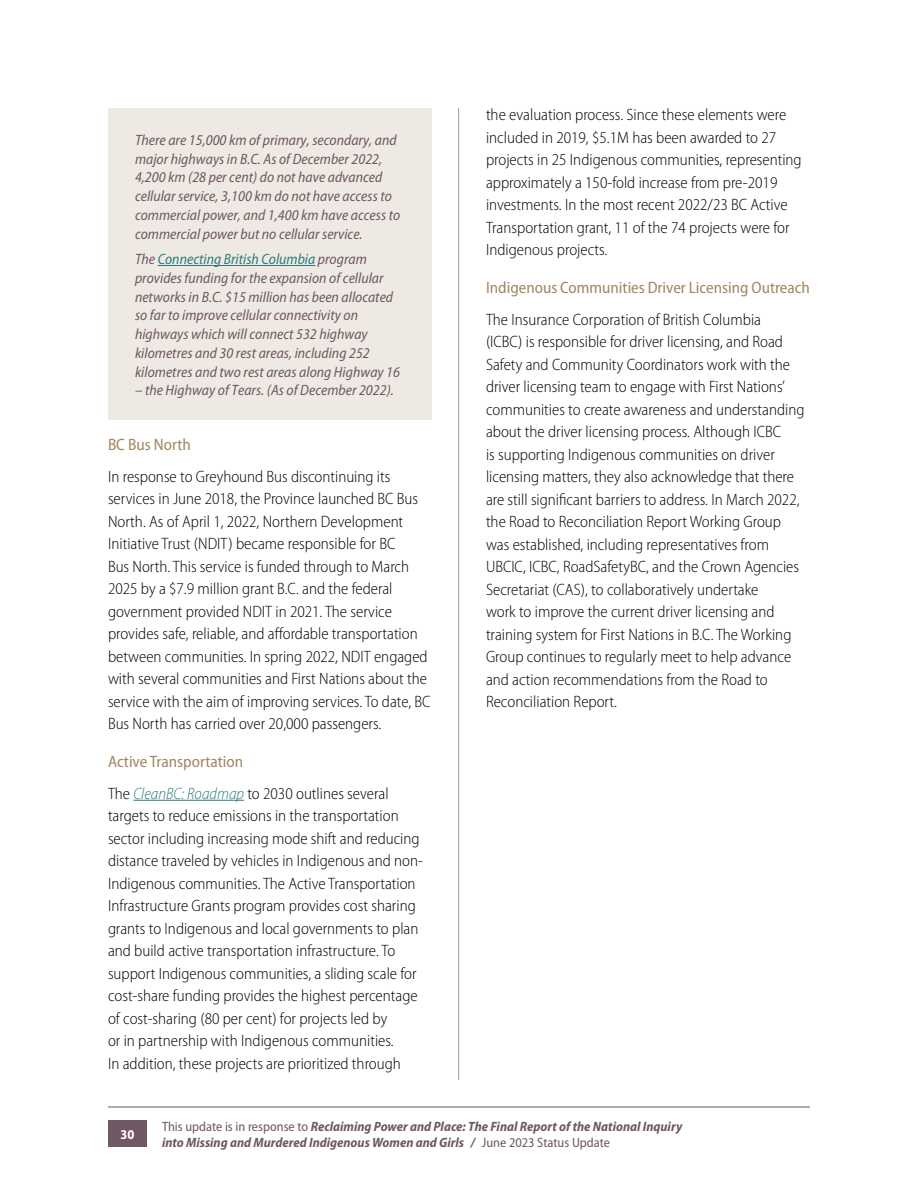
<style>
.page{position:relative;width:918px;height:1188px;background:#fff}
.page>*{position:absolute;margin:0;border:0;box-sizing:border-box;transform-origin:0 0}
.Body{font:300 semi-condensed 16.5px/22.5px "Myriad Pro";color:#000}
.t1{font:semi-condensed 16.5px "Myriad Pro";color:#a18660}
.CallOut_-_Body{font:italic semi-condensed 15px/18.8px "Myriad Pro";color:#6f5764}
.t2{font:italic 700 semi-condensed 13.5px/16.2px "Myriad Pro";color:#6f5764}
.t3{font:700 semi-condensed 13.5px "Myriad Pro";color:#fff}
.s1{color:#2e7980}
.s2{font-style:italic;color:#2e7980}
.s3{font-weight:400;font-style:normal}
</style>
<div class="page">
<div style="left:108px;top:1120px;width:39px;height:28px;background:#6f5764"></div>
<hr style="left:108px;top:1107px;width:702px;height:1px;background:#6f5764">
<div style="left:108px;top:108px;width:324px;height:35px;background:#eeeae3"></div>
<div style="left:108px;top:120px;width:324px;height:142px;background:#eeeae3"></div>
<div style="left:108px;top:239px;width:324px;height:180px;background:#eeeae3"></div>
<hr style="left:158px;top:265px;width:157px;height:1px;background:#2e7980">
<hr style="left:133px;top:800px;width:111px;height:1px;background:#2e7980">
<hr style="left:458px;top:108px;width:1px;height:972px;background:#a9989f">
<p class="CallOut_-_Body" style="left:135px;top:131px;width:267px">There are 15,000 km of primary, secondary, and major highways in B.C. As of December 2022, 4,200 km (28 per cent) do not have advanced cellular service, 3,100 km do not have access to commercial power, and 1,400 km have access to commercial power but no cellular service.</p>
<p class="CallOut_-_Body" style="left:135px;top:250px;width:267px">The <span class="s1">Connecting British Columbia</span> program provides funding for the expansion of cellular networks in B.C. $15 million has been allocated so far to improve cellular connectivity on highways which will connect 532 highway kilometres and 30 rest areas, including 252 kilometres and two rest areas along Highway 16</p>
<p class="CallOut_-_Body" style="left:135px;top:381px;width:260px">– the Highway of Tears. (As of December 2022).</p>
<h4 class="t1" style="left:108px;top:436px;width:85px">BC Bus North</h4>
<p class="Body" style="left:108px;top:466px;width:324px">In response to Greyhound Bus discontinuing its services in June 2018, the Province launched BC Bus North. As of April 1, 2022, Northern Development Initiative Trust (NDIT) became responsible for BC<br>Bus North. This service is funded through to March 2025 by a $7.9 million grant B.C. and the federal government provided NDIT in 2021. The service provides safe, reliable, and affordable transportation between communities. In spring 2022, NDIT engaged with several communities and First Nations about the service with the aim of improving services. To date, BC Bus North has carried over 20,000 passengers.</p>
<h4 class="t1" style="left:108px;top:752px;width:137px">Active Transportation</h4>
<p class="Body" style="left:108px;top:782px;width:316px">The <span class="s2">CleanBC: Roadmap</span> to 2030 outlines several targets to reduce emissions in the transportation sector including increasing mode shift and reducing distance traveled by vehicles in Indigenous and non-Indigenous communities. The Active Transportation Infrastructure Grants program provides cost sharing grants to Indigenous and local governments to plan and build active transportation infrastructure. To support Indigenous communities, a sliding scale for cost-share funding provides the highest percentage of cost-sharing (80 per cent) for projects led by<br>or in partnership with Indigenous communities.<br>In addition, these projects are prioritized through</p>
<p class="Body" style="left:486px;top:104px;width:317px">the evaluation process. Since these elements were included in 2019, $5.1M has been awarded to 27 projects in 25 Indigenous communities, representing approximately a 150-fold increase from pre-2019 investments. In the most recent 2022/23 BC Active Transportation grant, 11 of the 74 projects were for Indigenous projects.</p>
<h4 class="t1" style="left:486px;top:278px;width:325px">Indigenous Communities Driver Licensing Outreach</h4>
<p class="Body" style="left:486px;top:308px;width:320px">The Insurance Corporation of British Columbia<br>(ICBC) is responsible for driver licensing, and Road Safety and Community Coordinators work with the driver licensing team to engage with First Nations’ communities to create awareness and understanding about the driver licensing process. Although ICBC<br>is supporting Indigenous communities on driver licensing matters, they also acknowledge that there are still significant barriers to address. In March 2022, the Road to Reconciliation Report Working Group was established, including representatives from UBCIC, ICBC, RoadSafetyBC, and the Crown Agencies Secretariat (CAS), to collaboratively undertake<br>work to improve the current driver licensing and training system for First Nations in B.C. The Working Group continues to regularly meet to help advance and action recommendations from the Road to Reconciliation Report.</p>
<p class="t3" style="left:120px;top:1127px;width:15px">30</p>
<p class="t2" style="left:162px;top:1118px;width:522px"><span class="s3">This update is in response to</span> Reclaiming Power and Place: The Final Report of the National Inquiry into Missing and Murdered Indigenous Women and Girls / <span class="s3">June 2023 Status Update</span></p>
</div>
